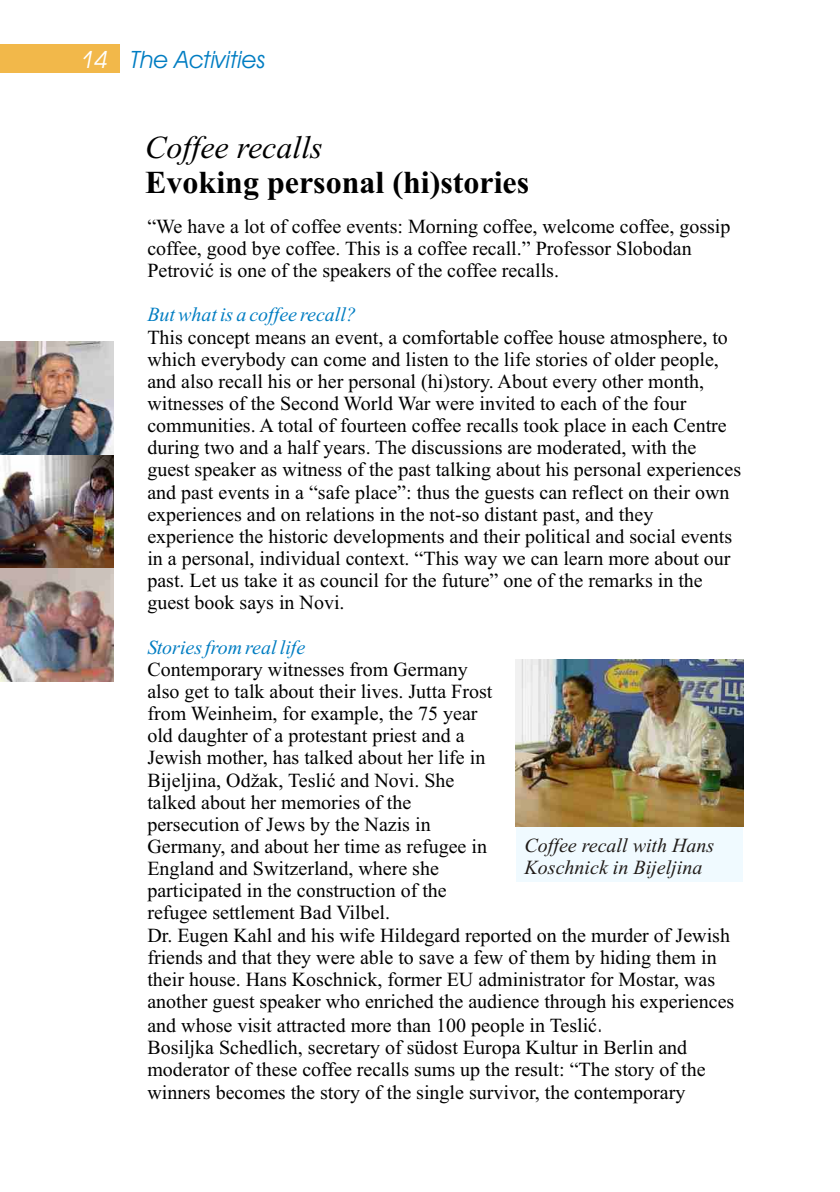
<style>
.page{position:relative;width:840px;height:1192px;background:#fff}
.page>*{position:absolute;margin:0;border:0;box-sizing:border-box;transform-origin:0 0}
.t1{font:700 32px "Times New Roman";color:#000}
.t2{font:italic 32px "Times New Roman";color:#000}
.t3{font:italic 24px "Avant Garde Bk BT";color:#007dc2}
.t4{font:20px/22.2px "Times New Roman";color:#000}
.t5{font:italic 20px "Times New Roman";color:#007dc2}
.t6{font:italic 20px/22.2px "Times New Roman";color:#1f1a17}
.s1{color:#fff}
.s2{font-family:"Avant Garde Bk BT"}
</style>
<div class="page">
<div style="left:0;top:44px;width:119px;height:28px;background:#f2b84a"></div>
<img style="left:516px;top:660px;width:227px;height:167px">
<div style="left:516px;top:827px;width:227px;height:54px;background:#f0faff"></div>
<img style="left:0;top:341px;width:114px;height:341px">
<p class="t3" style="left:81px;top:50px;width:186px"><span class="s1">14</span> The Activities</p>
<h1 class="t2" style="left:145px;top:135px;width:179px">Coffee recalls</h1>
<h1 class="t1" style="left:145px;top:171px;width:386px">Evoking personal (hi)stories</h1>
<p class="t4" style="left:147px;top:217px;width:585px">“We have a lot of coffee events: Morning coffee, welcome coffee, gossip coffee, good bye coffee. This is a coffee recall.” Professor Slobodan<br>Petroviæ is one of the speakers of the coffee recalls.</p>
<p class="t5" style="left:147px;top:308px;width:210px">But what is a coffee recall?</p>
<p class="t4" style="left:147px;top:328px;width:595px">This concept means an event, a comfortable coffee house atmosphere, to which everybody can come and listen to the life stories of older people, and also recall his or her personal (hi)story. About every other month, witnesses of the Second World War were invited to each of the four communities. A total of fourteen coffee recalls took place in each Centre during two and a half years. The discussions are moderated, with the guest speaker as witness of the past talking about his personal experiences and past events in a “safe place”: thus the guests can reflect on their own experiences and on relations in the not-so distant past, and they experience the historic developments and their political and social events in a personal, individual context. “This way we can learn more about our past. Let us take it as council for the future” one of the remarks in the guest book says in Novi.</p>
<p class="t5" style="left:147px;top:640px;width:159px">Stories from real life</p>
<p class="t4" style="left:147px;top:660px;width:588px">Contemporary witnesses from Germany<br>also get to talk about their lives. Jutta Frost<br>from Weinheim, for example, the 75 year<br>old daughter of a protestant priest and a<br>Jewish mother, has talked about her life in<br>Bijeljina, Odžak, Tesliæ and Novi. She<br>talked about her memories of the<br>persecution of Jews by the Nazis in<br>Germany, and about her time as refugee in<br>England and Switzerland, where she<br>participated in the construction of the<br>refugee settlement Bad Vilbel.<br>Dr. Eugen Kahl and his wife Hildegard reported on the murder of Jewish friends and that they were able to save a few of them by hiding them in their house. Hans Koschnick, former EU administrator for Mostar, was another guest speaker who enriched the audience through his experiences and whose visit attracted more than 100 people in Tesliæ<span class="s2">.<br></span>Bosiljka Schedlich, secretary of südost Europa Kultur in Berlin and moderator of these coffee recalls sums up the result: “The story of the winners becomes the story of the single survivor, the contemporary</p>
<p class="t6" style="left:525px;top:836px;width:191px">Coffee recall with Hans<br>Koschnick in Bijeljina</p>
</div>
